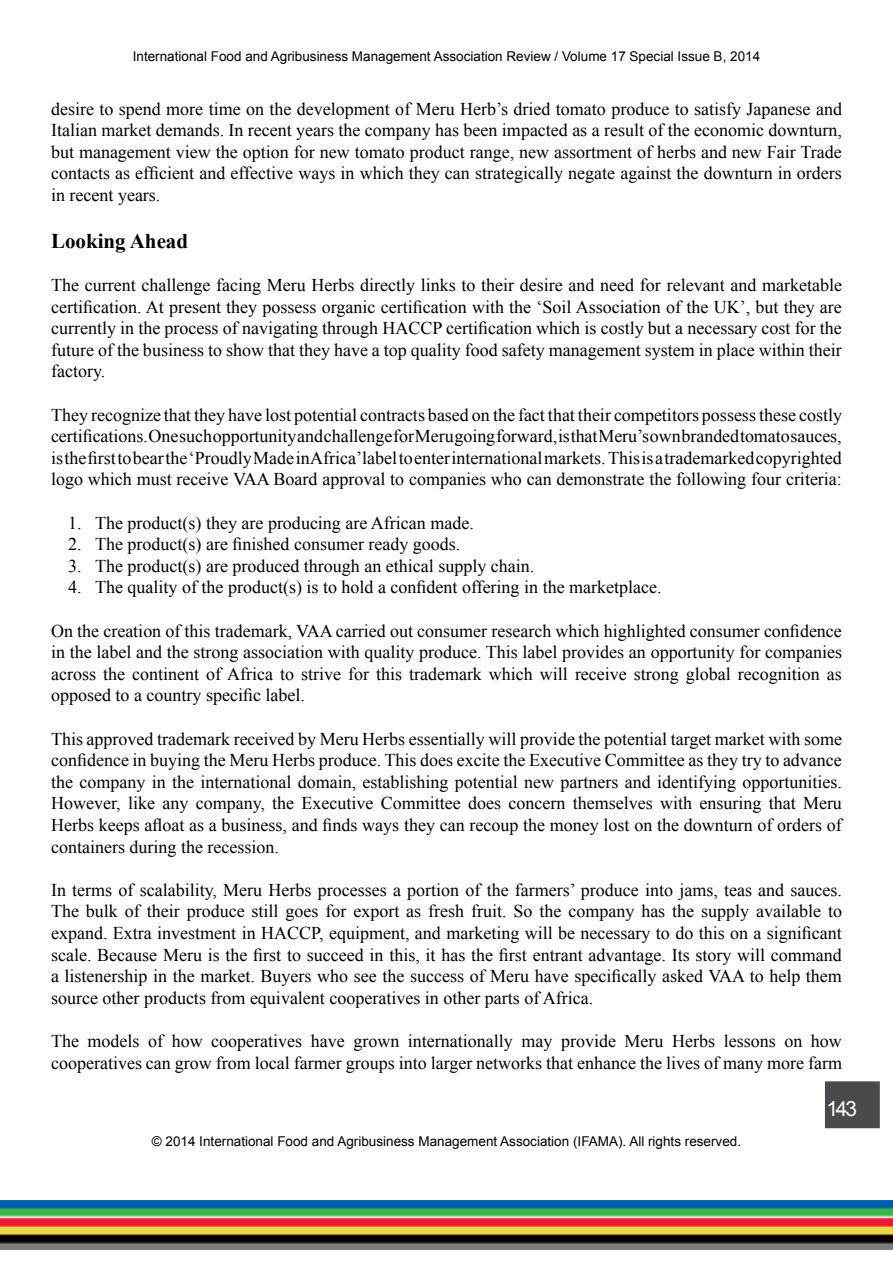
<style>
.page{position:relative;width:893px;height:1263px;background:#fff}
.page>*{position:absolute;margin:0;border:0;box-sizing:border-box;transform-origin:0 0}
.t1{font:700 21px "Times New Roman";color:#000}
.t2{font:21px "Arial";color:#fff}
.t3{font:18px/21.6px "Times New Roman";color:#000;text-align:justify}
.t4{font:13.5px "Arial";color:#000}
</style>
<div class="page">
<img style="left:0;top:1201px;width:893px;height:48px">
<div style="left:826px;top:1082px;width:53px;height:45px;background:#4a4a4d"></div>
<div style="left:825px;top:1081px;width:55px;height:47px;border:2px solid #4a4a4d"></div>
<p class="t4" style="left:133px;top:47px;width:629px">International Food and Agribusiness Management Association Review / Volume 17 Special Issue B, 2014</p>
<p class="t3" style="left:51px;top:97px;width:792px">desire to spend more time on the development of Meru Herb’s dried tomato produce to satisfy Japanese and Italian market demands. In recent years the company has been impacted as a result of the economic downturn, but management view the option for new tomato product range, new assortment of herbs and new Fair Trade contacts as efficient and effective ways in which they can strategically negate against the downturn in orders in recent years.</p>
<p class="t1" style="left:51px;top:226px;width:139px">Looking Ahead</p>
<p class="t3" style="left:51px;top:274px;width:792px">The current challenge facing Meru Herbs directly links to their desire and need for relevant and marketable certification. At present they possess organic certification with the ‘Soil Association of the UK’, but they are currently in the process of navigating through HACCP certification which is costly but a necessary cost for the future of the business to show that they have a top quality food safety management system in place within their factory.</p>
<p class="t3" style="left:51px;top:403px;width:792px">They recognize that they have lost potential contracts based on the fact that their competitors possess these costly certifications. One such opportunity and challenge for Meru going forward, is that Meru’s own branded tomato sauces, is the first to bear the ‘Proudly Made in Africa’ label to enter international markets. This is a trademarked copyrighted logo which must receive VAA Board approval to companies who can demonstrate the following four criteria:</p>
<p class="t3" style="left:68px;top:511px;width:407px">1. The product(s) they are producing are African made.</p>
<p class="t3" style="left:68px;top:533px;width:394px">2. The product(s) are finished consumer ready goods.</p>
<p class="t3" style="left:68px;top:555px;width:468px">3. The product(s) are produced through an ethical supply chain.</p>
<p class="t3" style="left:68px;top:576px;width:595px">4. The quality of the product(s) is to hold a confident offering in the marketplace.</p>
<p class="t3" style="left:51px;top:619px;width:792px">On the creation of this trademark, VAA carried out consumer research which highlighted consumer confidence in the label and the strong association with quality produce. This label provides an opportunity for companies across the continent of Africa to strive for this trademark which will receive strong global recognition as opposed to a country specific label.</p>
<p class="t3" style="left:51px;top:727px;width:792px">This approved trademark received by Meru Herbs essentially will provide the potential target market with some confidence in buying the Meru Herbs produce. This does excite the Executive Committee as they try to advance the company in the international domain, establishing potential new partners and identifying opportunities.<br>However, like any company, the Executive Committee does concern themselves with ensuring that Meru Herbs keeps afloat as a business, and finds ways they can recoup the money lost on the downturn of orders of containers during the recession.</p>
<p class="t3" style="left:51px;top:879px;width:792px">In terms of scalability, Meru Herbs processes a portion of the farmers’ produce into jams, teas and sauces.<br>The bulk of their produce still goes for export as fresh fruit. So the company has the supply available to expand. Extra investment in HACCP, equipment, and marketing will be necessary to do this on a significant scale. Because Meru is the first to succeed in this, it has the first entrant advantage. Its story will command a listenership in the market. Buyers who see the success of Meru have specifically asked VAA to help them source other products from equivalent cooperatives in other parts of Africa.</p>
<p class="t3" style="left:51px;top:1030px;width:792px">The models of how cooperatives have grown internationally may provide Meru Herbs lessons on how cooperatives can grow from local farmer groups into larger networks that enhance the lives of many more farm</p>
<p class="t4" style="left:152px;top:1133px;width:591px">© 2014 International Food and Agribusiness Management Association (IFAMA). All rights reserved.</p>
<p class="t2" style="left:826px;top:1095px;width:32px">143</p>
</div>
